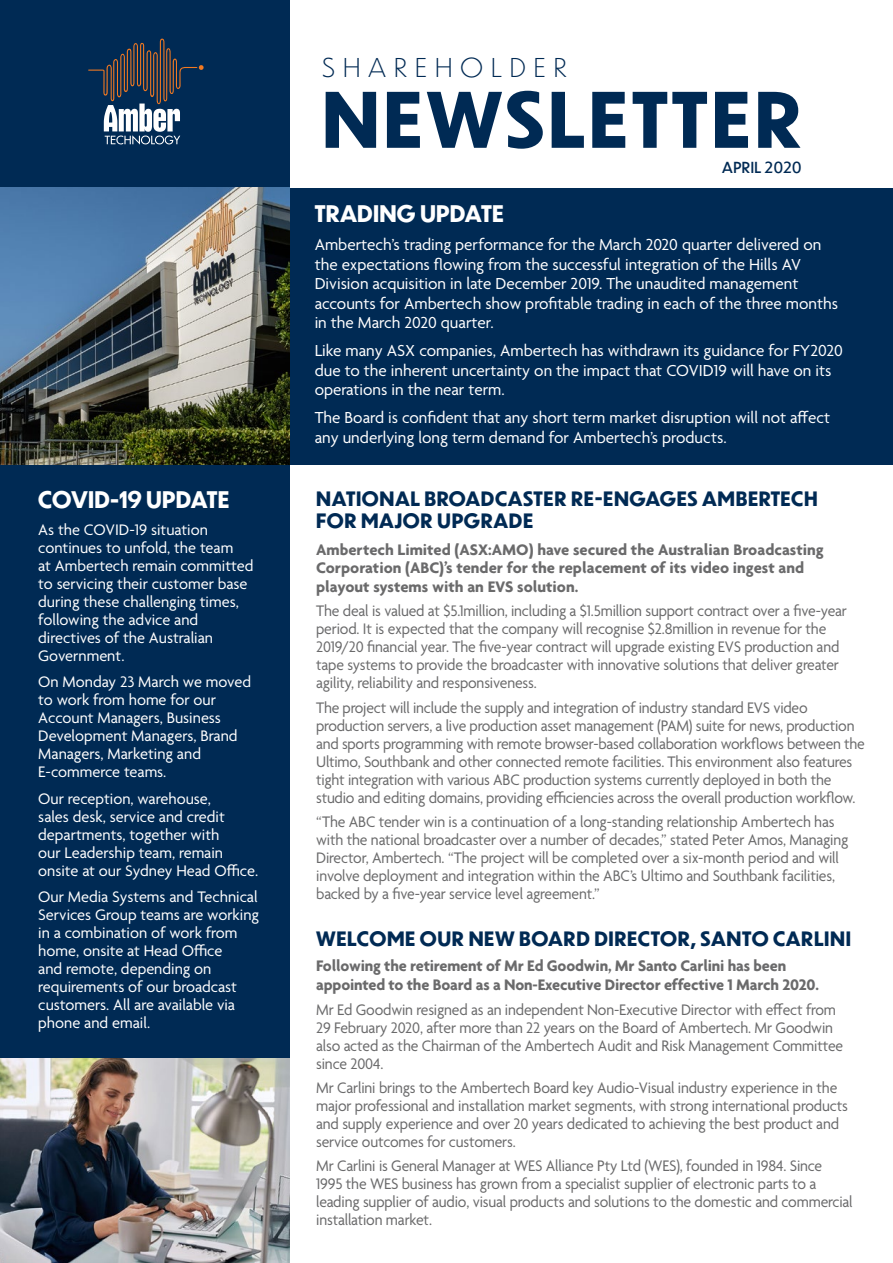
<style>
.page{position:relative;width:893px;height:1263px;background:#fff}
.page>*{position:absolute;margin:0;border:0;box-sizing:border-box;transform-origin:0 0}
.t1{font:700 75px "Dunbar Tall";letter-spacing:.05em;color:#002a54}
.t2{font:300 25.5px "Dunbar Tall";letter-spacing:.33em;color:#002a54}
.t3{font:700 22.5px "Dunbar Tall";letter-spacing:.01em;color:#fff}
.t4{font:700 19.5px/22.5px "Dunbar Tall";letter-spacing:.03em;color:#002a54}
.t5{font:17.25px/19.5px "Agenda";color:#fff}
.t6{font:16.5px/18px "Agenda";letter-spacing:-.01em;color:#6a6a6b;scale:.95 1}
.t7{font:16.5px/18px "Agenda";color:#fff}
.t8{font:700 16.5px/18.8px "Agenda";letter-spacing:-.01em;color:#6a6a6b}
.t9{font:15px "Dunbar Tall";letter-spacing:.03em;color:#002a54}
</style>
<div class="page">
<div style="left:0;top:0;width:289px;height:1263px;background:#002a54"></div>
<svg style="left:88px;top:39px;width:116px;height:106px"></svg>
<img style="left:0;top:1059px;width:289px;height:204px">
<div style="left:278px;top:188px;width:615px;height:276px;background:#002a54"></div>
<img style="left:0;top:188px;width:289px;height:276px">
<p class="t3" style="left:38px;top:483px;width:193px">COVID-19 UPDATE</p>
<p class="t7" style="left:38px;top:521px;width:217px">As the COVID-19 situation continues to unfold, the team<br>at Ambertech remain committed to servicing their customer base during these challenging times, following the advice and directives of the Australian<br>Government.</p>
<p class="t7" style="left:38px;top:674px;width:214px">On Monday 23 March we moved to work from home for our<br>Account Managers, Business<br>Development Managers, Brand<br>Managers, Marketing and<br>E-commerce teams.</p>
<p class="t7" style="left:38px;top:790px;width:221px">Our reception, warehouse,<br>sales desk, service and credit departments, together with<br>our Leadership team, remain onsite at our Sydney Head Office.</p>
<p class="t7" style="left:38px;top:889px;width:222px">Our Media Systems and Technical<br>Services Group teams are working in a combination of work from home, onsite at Head Office<br>and remote, depending on requirements of our broadcast customers. All are available via phone and email.</p>
<p class="t2" style="left:322px;top:50px;width:246px">SHAREHOLDER</p>
<p class="t1" style="left:322px;top:65px;width:481px">NEWSLETTER</p>
<p class="t9" style="left:722px;top:156px;width:81px">APRIL 2020</p>
<p class="t3" style="left:315px;top:197px;width:191px">TRADING UPDATE</p>
<p class="t5" style="left:315px;top:236px;width:525px">Ambertech’s trading performance for the March 2020 quarter delivered on the expectations flowing from the successful integration of the Hills AV Division acquisition in late December 2019. The unaudited management accounts for Ambertech show profitable trading in each of the three months in the March 2020 quarter.</p>
<p class="t5" style="left:315px;top:342px;width:530px">Like many ASX companies, Ambertech has withdrawn its guidance for FY2020 due to the inherent uncertainty on the impact that COVID19 will have on its operations in the near term.</p>
<p class="t5" style="left:315px;top:409px;width:517px">The Board is confident that any short term market disruption will not affect any underlying long term demand for Ambertech’s products.</p>
<p class="t4" style="left:316px;top:487px;width:503px">NATIONAL BROADCASTER RE-ENGAGES AMBERTECH<br>FOR MAJOR UPGRADE</p>
<p class="t8" style="left:316px;top:539px;width:509px">Ambertech Limited (ASX:AMO) have secured the Australian Broadcasting<br>Corporation (ABC)’s tender for the replacement of its video ingest and playout systems with an EVS solution.</p>
<p class="t6" style="left:316px;top:603px;width:560px">The deal is valued at $5.1million, including a $1.5million support contract over a five-year period. It is expected that the company will recognise $2.8million in revenue for the 2019/20 financial year. The five-year contract will upgrade existing EVS production and tape systems to provide the broadcaster with innovative solutions that deliver greater agility, reliability and responsiveness.</p>
<p class="t6" style="left:316px;top:699px;width:579px">The project will include the supply and integration of industry standard EVS video production servers, a live production asset management (PAM) suite for news, production and sports programming with remote browser-based collaboration workflows between the Ultimo, Southbank and other connected remote facilities. This environment also features tight integration with various ABC production systems currently deployed in both the studio and editing domains, providing efficiencies across the overall production workflow.</p>
<p class="t6" style="left:316px;top:814px;width:562px">“The ABC tender win is a continuation of a long-standing relationship Ambertech has with the national broadcaster over a number of decades,” stated Peter Amos, Managing Director, Ambertech. “The project will be completed over a six-month period and will involve deployment and integration within the ABC’s Ultimo and Southbank facilities, backed by a five-year service level agreement.”</p>
<p class="t4" style="left:316px;top:927px;width:536px">WELCOME OUR NEW BOARD DIRECTOR, SANTO CARLINI</p>
<p class="t8" style="left:316px;top:956px;width:504px">Following the retirement of Mr Ed Goodwin, Mr Santo Carlini has been appointed to the Board as a Non-Executive Director effective 1 March 2020.</p>
<p class="t6" style="left:316px;top:1001px;width:556px">Mr Ed Goodwin resigned as an independent Non-Executive Director with effect from 29 February 2020, after more than 22 years on the Board of Ambertech. Mr Goodwin also acted as the Chairman of the Ambertech Audit and Risk Management Committee since 2004.</p>
<p class="t6" style="left:316px;top:1080px;width:561px">Mr Carlini brings to the Ambertech Board key Audio-Visual industry experience in the major professional and installation market segments, with strong international products and supply experience and over 20 years dedicated to achieving the best product and service outcomes for customers.</p>
<p class="t6" style="left:316px;top:1158px;width:566px">Mr Carlini is General Manager at WES Alliance Pty Ltd (WES), founded in 1984. Since 1995 the WES business has grown from a specialist supplier of electronic parts to a leading supplier of audio, visual products and solutions to the domestic and commercial installation market.</p>
</div>
